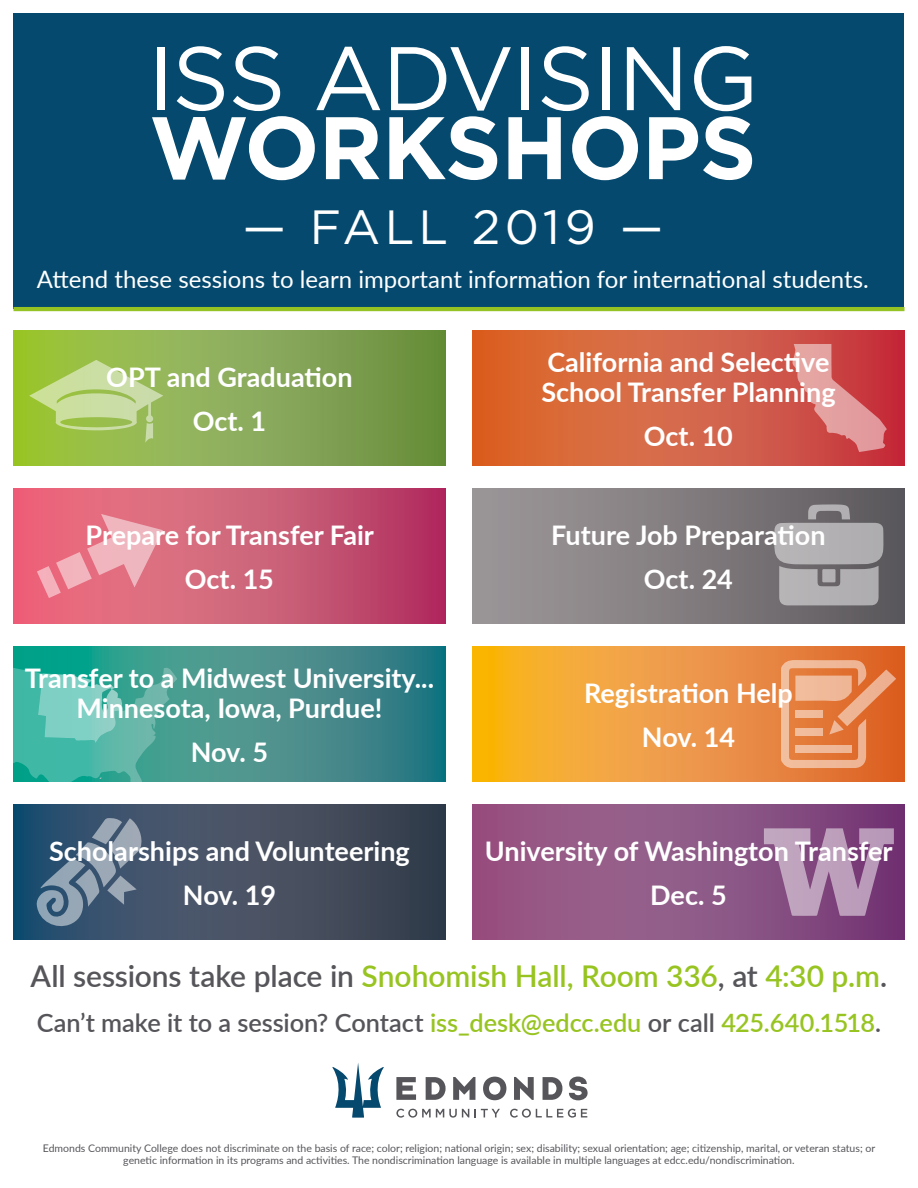
<style>
.page{position:relative;width:918px;height:1188px;background:#fff}
.page>*{position:absolute;margin:0;border:0;box-sizing:border-box;transform-origin:0 0}
.t1{font:90px "Gotham";letter-spacing:-.02em;color:#fff}
.t2{font:700 88.5px "Gotham";letter-spacing:-.01em;color:#fff}
.Paragraph_Style_2{font:48px "Gotham";letter-spacing:.09em;color:#fff}
.t3{font:600 30px "Lato";letter-spacing:-.005em;color:#98c422}
.Paragraph_Style_5{font:700 27px/30px "Lato";color:#fff;text-align:center}
.t4{font:600 25.35px "Lato";color:#56555a}
.Paragraph_Style_2-2{font:24px "Lato";color:#fff}
.Paragraph_Style_3{font:10.5px/12px "Lato";color:#56555a;text-align:center}
.s1{color:#56555a}
.s2{color:#98c422}
</style>
<div class="page">
<svg style="left:396px;top:1109px;width:73px;height:9px"></svg>
<svg style="left:475px;top:1109px;width:25px;height:8px"></svg>
<svg style="left:510px;top:1109px;width:77px;height:9px"></svg>
<svg style="left:396px;top:1077px;width:20px;height:23px"></svg>
<svg style="left:426px;top:1077px;width:20px;height:23px"></svg>
<svg style="left:453px;top:1077px;width:22px;height:23px"></svg>
<svg style="left:483px;top:1077px;width:23px;height:23px"></svg>
<svg style="left:514px;top:1077px;width:20px;height:23px"></svg>
<svg style="left:543px;top:1077px;width:20px;height:23px"></svg>
<svg style="left:569px;top:1077px;width:19px;height:23px"></svg>
<svg style="left:332px;top:1063px;width:52px;height:55px"></svg>
<svg style="left:14px;top:489px;width:432px;height:135px;background:#cc5874"></svg>
<svg style="left:37px;top:514px;width:126px;height:84px;background:#e88695"></svg>
<svg style="left:14px;top:647px;width:432px;height:135px;background:#3f8b8a"></svg>
<svg style="left:14px;top:658px;width:163px;height:124px;background:#4db4a4"></svg>
<svg style="left:14px;top:805px;width:432px;height:135px;background:#3e4c5f"></svg>
<svg style="left:36px;top:818px;width:107px;height:110px;background:#5a728a"></svg>
<div style="left:472px;top:489px;width:432px;height:135px;background:linear-gradient(to right,#a0999b,#5e5b5f)"></div>
<svg style="left:774px;top:504px;width:110px;height:101px;background:#9e9c9e"></svg>
<svg style="left:472px;top:647px;width:432px;height:135px;background:#ee9a38"></svg>
<svg style="left:837px;top:669px;width:59px;height:57px;background:#e17842"></svg>
<svg style="left:781px;top:660px;width:86px;height:108px;background:#e99b6d"></svg>
<svg style="left:472px;top:805px;width:432px;height:135px;background:#8e5484"></svg>
<svg style="left:764px;top:828px;width:130px;height:88px;background:#a177a0"></svg>
<svg style="left:472px;top:330px;width:432px;height:135px;background:#d4603f"></svg>
<svg style="left:792px;top:344px;width:95px;height:108px;background:#d46969"></svg>
<svg style="left:14px;top:330px;width:432px;height:135px;background:#85a84e"></svg>
<svg style="left:29px;top:360px;width:134px;height:83px;background:#aecc6d"></svg>
<div style="left:14px;top:14px;width:890px;height:295px;background:#05496e"></div>
<hr style="left:14px;top:307px;width:890px;height:4px;background:#95c323">
<p class="t1" style="left:147px;top:21px;width:613px">ISS ADVISING</p>
<p class="t2" style="left:149px;top:97px;width:609px">WORKSHOPS</p>
<p class="Paragraph_Style_2" style="left:243px;top:197px;width:422px">— FALL 2019 —</p>
<p class="Paragraph_Style_2-2" style="left:37px;top:262px;width:833px">Attend these sessions to learn important information for international students.</p>
<p class="Paragraph_Style_5" style="left:106px;top:361px;width:248px">OPT and Graduation</p>
<p class="Paragraph_Style_5" style="left:193px;top:405px;width:75px">Oct. 1</p>
<p class="Paragraph_Style_5" style="left:86px;top:519px;width:290px">Prepare for Transfer Fair</p>
<p class="Paragraph_Style_5" style="left:185px;top:563px;width:90px">Oct. 15</p>
<p class="Paragraph_Style_5" style="left:25px;top:662px;width:411px">Transfer to a Midwest University...<br>Minnesota, Iowa, Purdue!</p>
<p class="Paragraph_Style_5" style="left:191px;top:736px;width:79px">Nov. 5</p>
<p class="Paragraph_Style_5" style="left:49px;top:835px;width:362px">Scholarships and Volunteering</p>
<p class="Paragraph_Style_5" style="left:183px;top:879px;width:95px">Nov. 19</p>
<p class="Paragraph_Style_5" style="left:541px;top:346px;width:296px;text-align:left">California and Selective<br>School Transfer Planning</p>
<p class="Paragraph_Style_5" style="left:644px;top:420px;width:90px">Oct. 10</p>
<p class="Paragraph_Style_5" style="left:551px;top:519px;width:276px">Future Job Preparation</p>
<p class="Paragraph_Style_5" style="left:644px;top:563px;width:90px">Oct. 24</p>
<p class="Paragraph_Style_5" style="left:584px;top:677px;width:210px">Registration Help</p>
<p class="Paragraph_Style_5" style="left:642px;top:721px;width:95px">Nov. 14</p>
<p class="Paragraph_Style_5" style="left:485px;top:835px;width:409px">University of Washington Transfer</p>
<p class="Paragraph_Style_5" style="left:650px;top:879px;width:78px">Dec. 5</p>
<p class="t3" style="left:31px;top:954px;width:858px"><span class="s1">All sessions take place in</span> Snohomish Hall, Room 336<span class="s1">, at</span> 4:30 p.m<span class="s1">.</span></p>
<p class="t4" style="left:37px;top:1004px;width:846px">Can’t make it to a session? Contact <span class="s2">iss_desk@edcc.edu</span> or call <span class="s2">425.640.1518</span>.</p>
<p class="Paragraph_Style_3" style="left:43px;top:1142px;width:834px">Edmonds Community College does not discriminate on the basis of race; color; religion; national origin; sex; disability; sexual orientation; age; citizenship, marital, or veteran status; or genetic information in its programs and activities. The nondiscrimination language is available in multiple languages at edcc.edu/nondiscrimination.</p>
</div>
